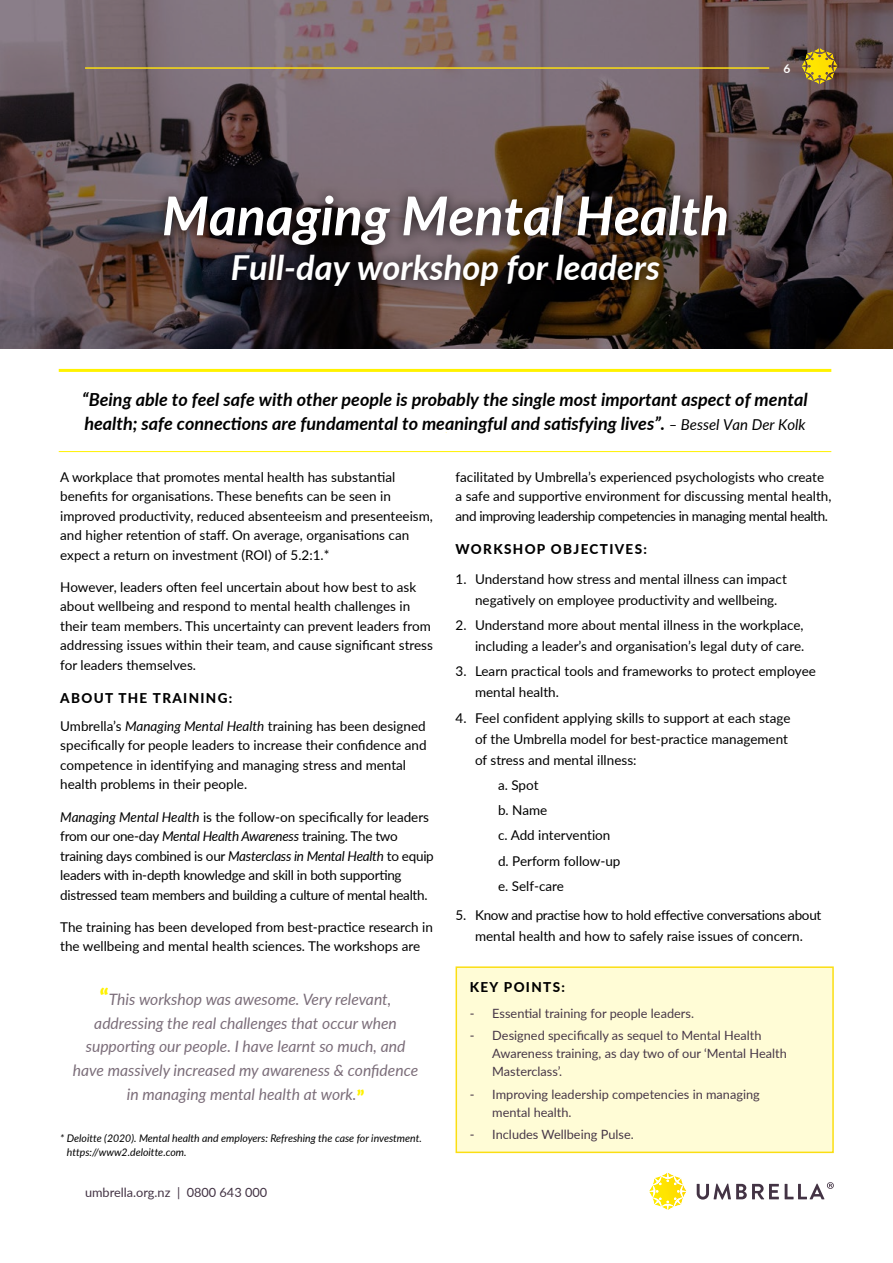
<style>
.page{position:relative;width:893px;height:1263px;background:#fff}
.page>*{position:absolute;margin:0;border:0;box-sizing:border-box;transform-origin:0 0}
.t1{font:italic 700 53.55px "Lato";color:#fff}
.t2{font:italic 700 34.5px "Lato";color:#fff}
.t3{font:italic 700 18px/24px "Lato";color:#000}
.t4{font:italic 15.75px/23.5px "Lato";color:#7b6d79;text-align:center}
.t5{font:13.5px/19.5px "Lato";color:#000}
.t6{font:13.5px/19.5px "Lato";letter-spacing:-.02em;color:#000}
.t7{font:800 13.5px "Lato";letter-spacing:.1em;color:#000}
.t8{font:12.75px/18px "Lato";color:#473747}
.t9{font:12.75px "Lato";color:#433344}
.t10{font:700 12px "Lato";color:#fff}
.t11{font:italic 10.5px/13.5px "Lato";color:#000}
.s1{font-weight:400;font-size:15px}
.s2{font-weight:800}
.s3{font-style:italic}
.s4{font-weight:900;font-style:normal;font-size:21.9px;color:#fff200}
.s5{font-weight:900;font-style:normal;font-size:18.9px;color:#fff200}
</style>
<div class="page">
<svg style="left:649px;top:1173px;width:38px;height:37px"></svg>
<svg style="left:697px;top:1183px;width:82px;height:16px"></svg>
<svg style="left:785px;top:1182px;width:49px;height:17px"></svg>
<img style="left:0;top:0;width:893px;height:349px">
<hr style="left:59px;top:369px;width:772px;height:3px;background:#fff200">
<hr style="left:59px;top:451px;width:772px;height:1px;background:#fff200">
<div style="left:153px;top:185px;width:585px;height:113px;background:#000;opacity:.75"></div>
<div style="left:456px;top:967px;width:377px;height:185px;background:#fffcd6"></div>
<div style="left:456px;top:966px;width:378px;height:187px;border:2px solid #fbde12"></div>
<hr style="left:85px;top:67px;width:684px;height:2px;background:#fbde12">
<svg style="left:801px;top:48px;width:37px;height:36px"></svg>
<h1 class="t1" style="left:162px;top:194px;width:569px">Managing Mental Health</h1>
<h2 class="t2" style="left:231px;top:253px;width:431px">Full-day workshop for leaders</h2>
<p class="t10" style="left:783px;top:64px;width:8px">6</p>
<h3 class="t3" style="left:82px;top:388px;width:727px">“Being able to feel safe with other people is probably the single most important aspect of mental health; safe connections are fundamental to meaningful and satisfying lives”. <span class="s1">– Bessel Van Der Kolk</span></h3>
<p class="t5" style="left:60px;top:466px;width:374px">A workplace that promotes mental health has substantial benefits for organisations. These benefits can be seen in improved productivity, reduced absenteeism and presenteeism, and higher retention of staff. On average, organisations can expect a return on investment (ROI) of 5.2:1.*</p>
<p class="t5" style="left:60px;top:577px;width:374px">However, leaders often feel uncertain about how best to ask about wellbeing and respond to mental health challenges in their team members. This uncertainty can prevent leaders from addressing issues within their team, and cause significant stress for leaders themselves.</p>
<p class="t5" style="left:60px;top:683px;width:367px;line-height:28px"><span class="s2">ABOUT THE TRAINING:<br></span>Umbrella’s <span class="s3">Managing Mental Health</span> training has been designed</p>
<p class="t5" style="left:60px;top:735px;width:368px">specifically for people leaders to increase their confidence and competence in identifying and managing stress and mental health problems in their people.</p>
<p class="t6" style="left:60px;top:806px;width:375px"><span class="s3">Managing Mental Health</span> is the follow-on specifically for leaders from our one-day <span class="s3">Mental Health Awareness</span> training. The two training days combined is our <span class="s3">Masterclass in Mental Health</span> to equip leaders with in-depth knowledge and skill in both supporting distressed team members and building a culture of mental health.</p>
<p class="t5" style="left:60px;top:917px;width:374px">The training has been developed from best-practice research in the wellbeing and mental health sciences. The workshops are</p>
<p class="t4" style="left:73px;top:989px;width:347px"><span class="s4">“</span>This workshop was awesome. Very relevant, addressing the real challenges that occur when supporting our people. I have learnt so much, and have massively increased my awareness &amp; confidence in managing mental health at work.<span class="s5">”</span></p>
<p class="t11" style="left:67px;top:1132px;width:357px;text-indent:-7px">* Deloitte (2020). Mental health and employers: Refreshing the case for investment. https://www2.deloitte.com.</p>
<p class="t9" style="left:85px;top:1187px;width:184px">umbrella.org.nz | 0800 643 000</p>
<p class="t5" style="left:456px;top:466px;width:377px">facilitated by Umbrella’s experienced psychologists who create a safe and supportive environment for discussing mental health, and improving leadership competencies in managing mental health.</p>
<p class="t7" style="left:456px;top:542px;width:193px">WORKSHOP OBJECTIVES:</p>
<p class="t5" style="left:475px;top:568px;width:313px;line-height:21px;text-indent:-19px">1. Understand how stress and mental illness can impact negatively on employee productivity and wellbeing.</p>
<p class="t5" style="left:456px;top:614px;width:350px;line-height:21px;text-align:right">2. Understand more about mental illness in the workplace, including a leader’s and organisation’s legal duty of care.</p>
<p class="t5" style="left:475px;top:660px;width:342px;line-height:21px;text-indent:-19px">3. Learn practical tools and frameworks to protect employee mental health.</p>
<p class="t5" style="left:475px;top:707px;width:317px;line-height:21px;text-indent:-19px">4. Feel confident applying skills to support at each stage of the Umbrella model for best-practice management of stress and mental illness:</p>
<p class="t5" style="left:498px;top:772px;width:124px;line-height:25.2px">a. Spot<br>b. Name<br>c. Add intervention d. Perform follow-up e. Self-care</p>
<p class="t6" style="left:456px;top:904px;width:367px;line-height:21px;text-align:center">5. Know and practise how to hold effective conversations about mental health and how to safely raise issues of concern.</p>
<p class="t7" style="left:470px;top:979px;width:97px">KEY POINTS:</p>
<p class="t8" style="left:470px;top:1004px;width:226px">- Essential training for people leaders.</p>
<p class="t8" style="left:492px;top:1026px;width:296px;text-indent:-23px">- Designed specifically as sequel to Mental Health<br>Awareness training, as day two of our ‘Mental Health<br>Masterclass’.</p>
<p class="t8" style="left:492px;top:1084px;width:269px;text-indent:-23px">- Improving leadership competencies in managing mental health.</p>
<p class="t8" style="left:470px;top:1125px;width:165px">- Includes Wellbeing Pulse.</p>
</div>
